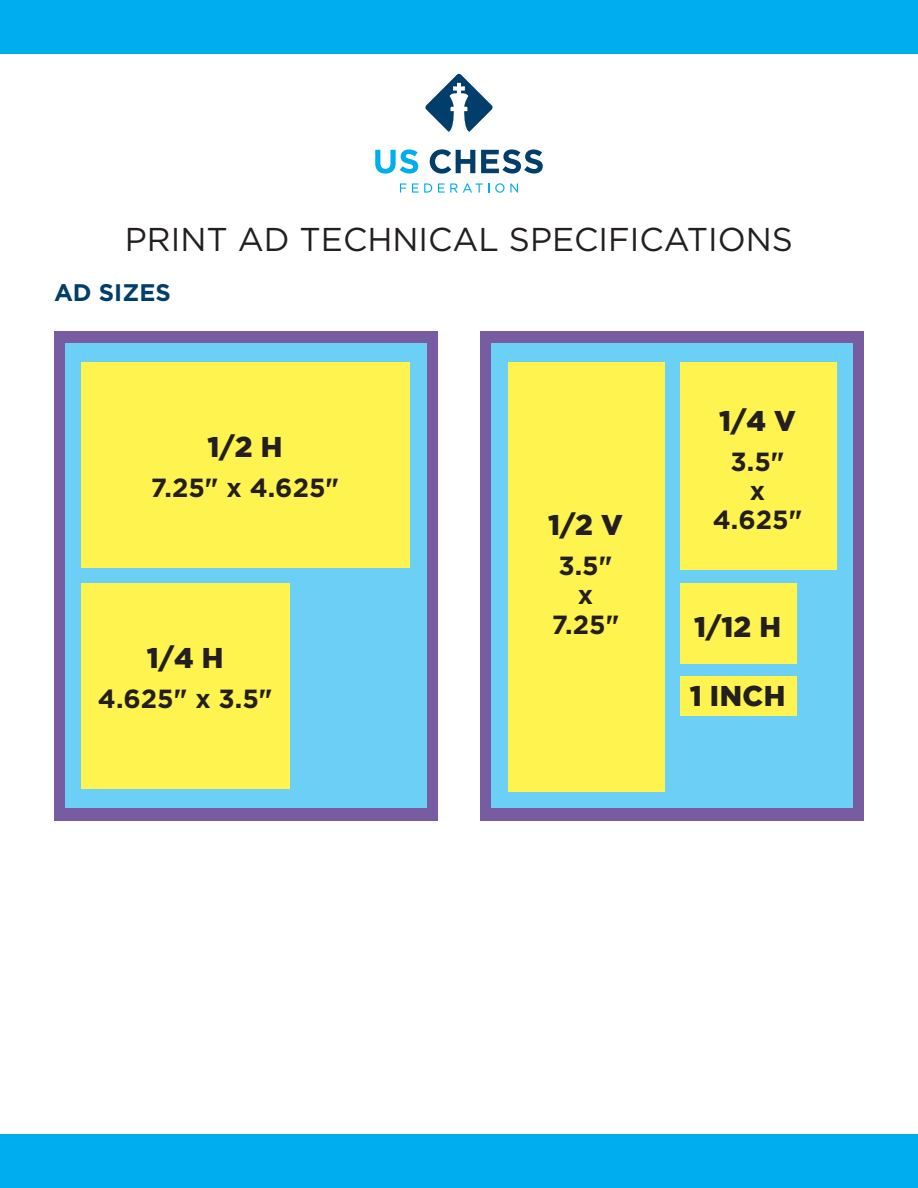
<style>
.page{position:relative;width:918px;height:1188px;background:#fff}
.page>*{position:absolute;margin:0;border:0;box-sizing:border-box;transform-origin:0 0}
.t1{font:33px "Gotham";color:#231f20}
.Media_Kit_body_text{font:900 28.5px "Gotham";letter-spacing:.015em;color:#231f20}
.Media_Kit_body_text-2{font:700 26.25px/29.2px "Gotham";color:#231f20;text-align:center}
.Media_Kit_Sub_Hedder{font:700 24px "Gotham";color:#013e6b}
</style>
<div class="page">
<div style="left:0;top:0;width:918px;height:54px;background:#00aeef"></div>
<svg style="left:375px;top:149px;width:43px;height:25px"></svg>
<svg style="left:430px;top:149px;width:45px;height:25px"></svg>
<svg style="left:481px;top:149px;width:62px;height:25px"></svg>
<svg style="left:400px;top:183px;width:32px;height:10px"></svg>
<svg style="left:438px;top:183px;width:51px;height:10px"></svg>
<svg style="left:495px;top:183px;width:23px;height:10px"></svg>
<svg style="left:425px;top:73px;width:68px;height:59px"></svg>
<div style="left:0;top:1134px;width:918px;height:54px;background:#00aeef"></div>
<div style="left:54px;top:331px;width:384px;height:490px;background:#775ca2"></div>
<div style="left:65px;top:343px;width:362px;height:465px;background:#6bcff6"></div>
<div style="left:81px;top:362px;width:329px;height:206px;background:#fff34f"></div>
<div style="left:81px;top:583px;width:209px;height:206px;background:#fff34f"></div>
<div style="left:480px;top:331px;width:384px;height:490px;background:#775ca2"></div>
<div style="left:491px;top:343px;width:362px;height:465px;background:#6bcff6"></div>
<div style="left:508px;top:362px;width:156px;height:430px;background:#fff34f"></div>
<div style="left:681px;top:362px;width:156px;height:207px;background:#fff34f"></div>
<div style="left:681px;top:583px;width:116px;height:81px;background:#fff34f"></div>
<div style="left:681px;top:676px;width:116px;height:40px;background:#fff34f"></div>
<p class="t1" style="left:125px;top:219px;width:670px">PRINT AD TECHNICAL SPECIFICATIONS</p>
<p class="Media_Kit_Sub_Hedder" style="left:54px;top:277px;width:118px">AD SIZES</p>
<p class="Media_Kit_body_text" style="left:208px;top:430px;width:76px">1/2 H</p>
<p class="Media_Kit_body_text-2" style="left:151px;top:473px;width:190px">7.25" x 4.625"</p>
<p class="Media_Kit_body_text" style="left:548px;top:509px;width:76px">1/2 V</p>
<p class="Media_Kit_body_text-2" style="left:552px;top:551px;width:69px">3.5" x<br>7.25"</p>
<p class="Media_Kit_body_text" style="left:719px;top:404px;width:78px">1/4 V</p>
<p class="Media_Kit_body_text-2" style="left:713px;top:447px;width:91px">3.5"<br>x<br>4.625"</p>
<p class="Media_Kit_body_text" style="left:694px;top:610px;width:88px">1/12 H</p>
<p class="Media_Kit_body_text" style="left:147px;top:641px;width:78px">1/4 H</p>
<p class="Media_Kit_body_text-2" style="left:98px;top:683px;width:176px">4.625" x 3.5"</p>
<p class="Media_Kit_body_text" style="left:690px;top:680px;width:97px">1 INCH</p>
</div>
